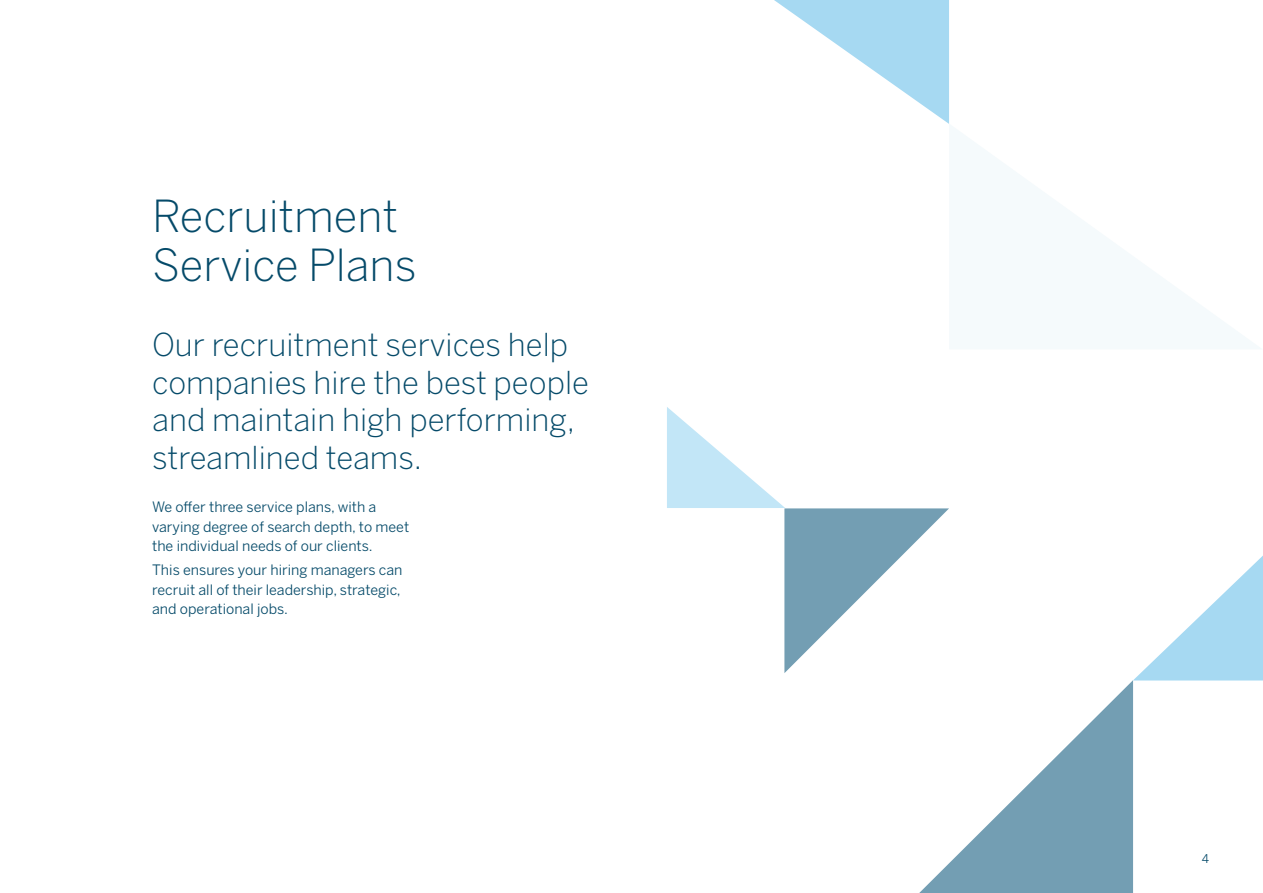
<style>
.page{position:relative;width:1263px;height:893px;background:#fff}
.page>*{position:absolute;margin:0;border:0;box-sizing:border-box;transform-origin:0 0}
.t1{font:300 43.8px/49.5px "Benton Sans";color:#054a69}
.t2{font:300 31.35px/37.5px "Benton Sans";color:#054a69}
.t3{font:14.25px/19.5px "Benton Sans";color:#054a69}
.t4{font:12px "Benton Sans";color:#054a69}
</style>
<div class="page">
<svg style="left:667px;top:407px;width:282px;height:266px"></svg>
<svg style="left:919px;top:680px;width:214px;height:213px"></svg>
<svg style="left:1133px;top:556px;width:130px;height:124px"></svg>
<svg style="left:774px;top:0;width:175px;height:124px"></svg>
<h1 class="t1" style="left:152px;top:191px;width:266px">Recruitment<br>Service Plans</h1>
<h2 class="t2" style="left:152px;top:326px;width:438px">Our recruitment services help companies hire the best people and maintain high performing, streamlined teams.</h2>
<p class="t3" style="left:152px;top:497px;width:259px">We offer three service plans, with a varying degree of search depth, to meet the individual needs of our clients.</p>
<p class="t3" style="left:152px;top:560px;width:252px;text-align:justify">This ensures your hiring managers can recruit all of their leadership, strategic, and operational jobs.</p>
<p class="t4" style="left:1202px;top:851px;width:9px">4</p>
</div>
